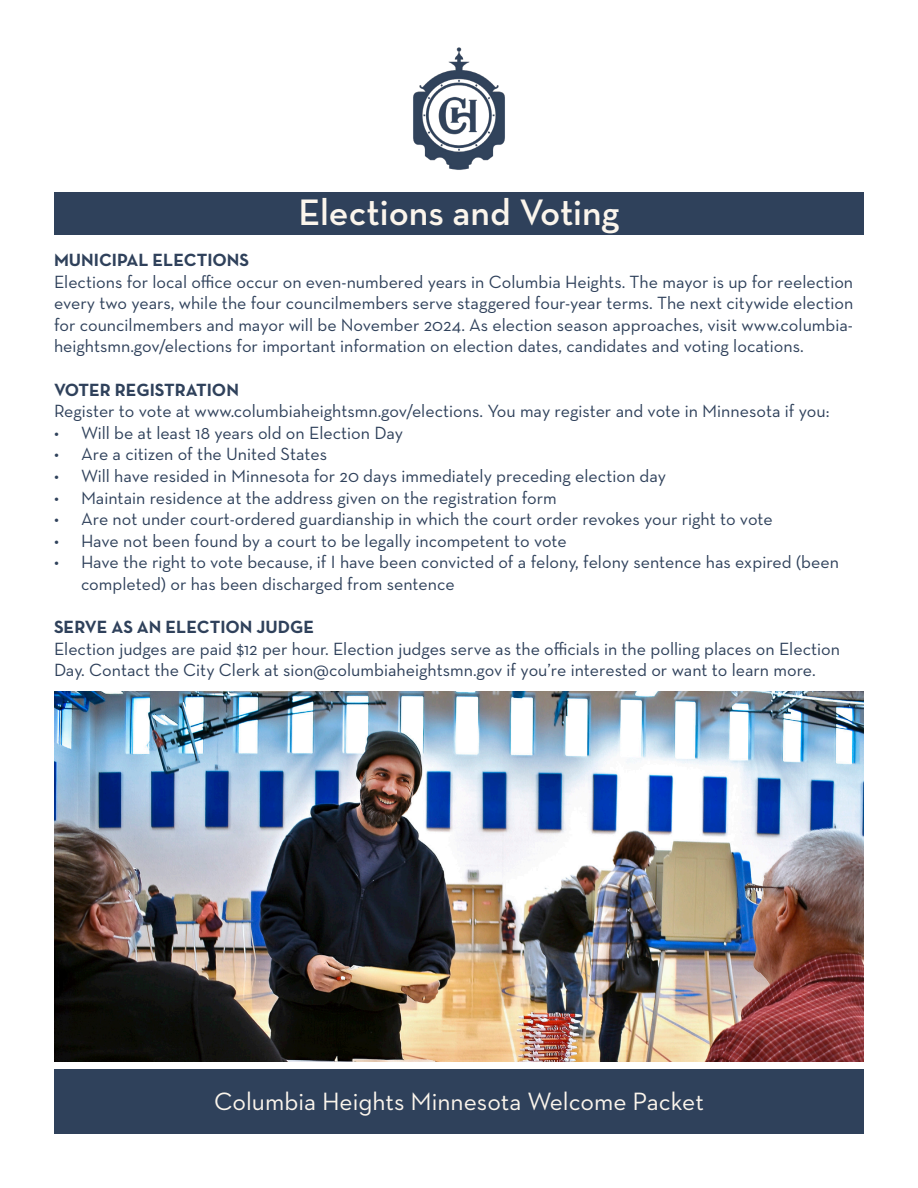
<style>
.page{position:relative;width:918px;height:1188px;background:#fff}
.page>*{position:absolute;margin:0;border:0;box-sizing:border-box;transform-origin:0 0}
.t1{font:600 37.5px "Neutra Text";color:#fbf5ec}
.t2{font:25.5px "Neutraface 2 Text";color:#fbf5ec}
.t3{font:18px/21.6px "Neutra Text";color:#2f415b}
.t4{font:700 18px "Neutra Text";color:#2f415b}
</style>
<div class="page">
<img style="left:413px;top:47px;width:92px;height:123px">
<div style="left:54px;top:1069px;width:810px;height:65px;background:#2f415b"></div>
<div style="left:54px;top:192px;width:810px;height:43px;background:#2f415b"></div>
<img style="left:54px;top:691px;width:810px;height:371px">
<p class="t1" style="left:298px;top:189px;width:323px">Elections and Voting</p>
<p class="t4" style="left:54px;top:249px;width:197px">MUNICIPAL ELECTIONS</p>
<p class="t3" style="left:54px;top:270px;width:801px;text-align:justify">Elections for local office occur on even-numbered years in Columbia Heights. The mayor is up for reelection every two years, while the four councilmembers serve staggered four-year terms. The next citywide election for councilmembers and mayor will be November 2024. As election season approaches, visit www.columbia&shy;heightsmn.gov/elections for important information on election dates, candidates and voting locations.</p>
<p class="t4" style="left:54px;top:378px;width:186px">VOTER REGISTRATION</p>
<p class="t3" style="left:54px;top:400px;width:777px">Register to vote at www.columbiaheightsmn.gov/elections. You may register and vote in Minnesota if you:</p>
<p class="t3" style="left:54px;top:422px;width:351px">• Will be at least 18 years old on Election Day</p>
<p class="t3" style="left:54px;top:443px;width:275px">• Are a citizen of the United States</p>
<p class="t3" style="left:54px;top:465px;width:614px">• Will have resided in Minnesota for 20 days immediately preceding election day</p>
<p class="t3" style="left:54px;top:486px;width:504px">• Maintain residence at the address given on the registration form</p>
<p class="t3" style="left:54px;top:508px;width:720px">• Are not under court-ordered guardianship in which the court order revokes your right to vote</p>
<p class="t3" style="left:54px;top:530px;width:514px">• Have not been found by a court to be legally incompetent to vote</p>
<p class="t3" style="left:81px;top:551px;width:760px;text-indent:-27px">• Have the right to vote because, if I have been convicted of a felony, felony sentence has expired (been completed) or has been discharged from sentence</p>
<p class="t4" style="left:54px;top:616px;width:262px">SERVE AS AN ELECTION JUDGE</p>
<p class="t3" style="left:54px;top:638px;width:788px">Election judges are paid $12 per hour. Election judges serve as the officials in the polling places on Election<br>Day. Contact the City Clerk at sion@columbiaheightsmn.gov if you’re interested or want to learn more.</p>
<h2 class="t2" style="left:214px;top:1085px;width:491px">Columbia Heights Minnesota Welcome Packet</h2>
</div>
